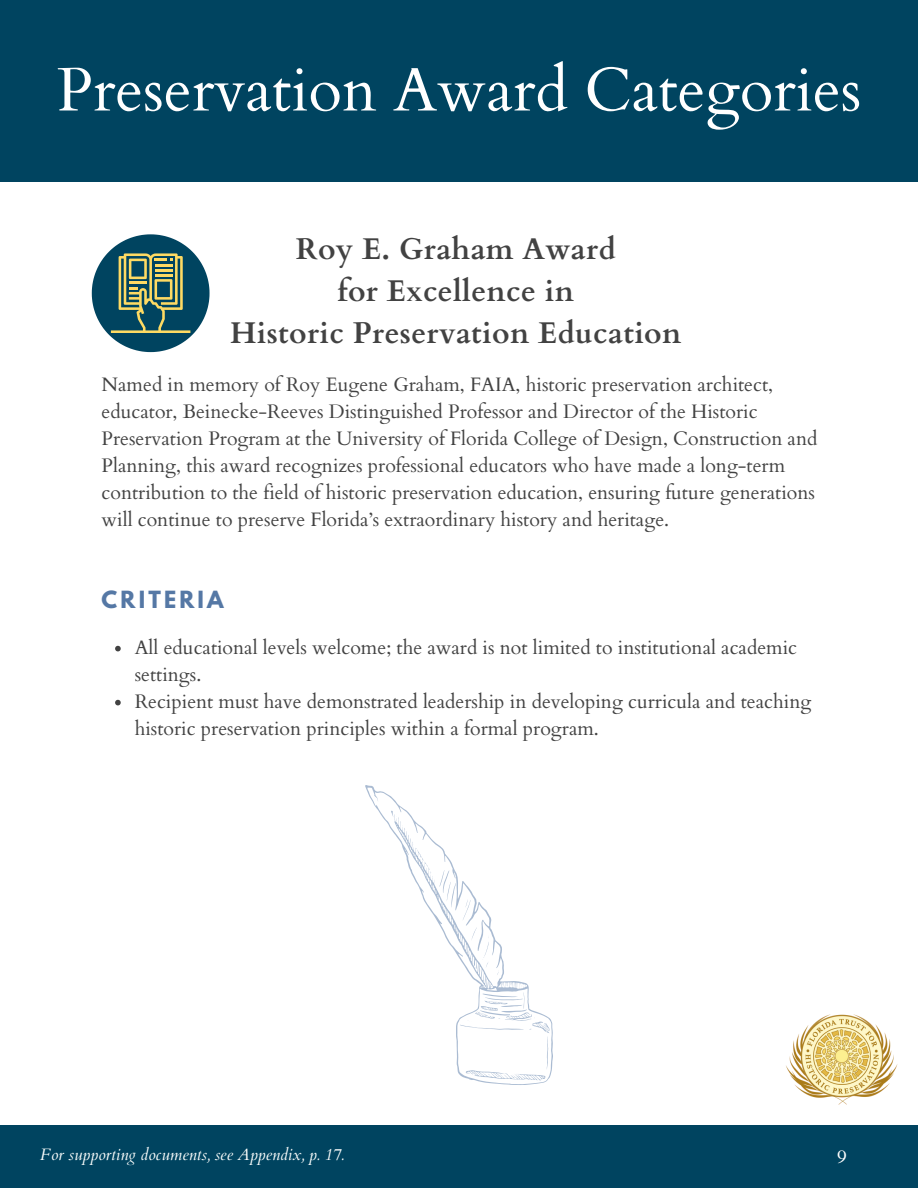
<style>
.page{position:relative;width:918px;height:1188px;background:#fff}
.page>*{position:absolute;margin:0;border:0;box-sizing:border-box;transform-origin:0 0}
.t1{font:61.5px "Cardo";color:#fff}
.t2{font:700 30px/41.7px "Cardo";letter-spacing:.015em;color:#424242;text-align:center}
.t3{font:700 21px "League Spartan";letter-spacing:.15em;color:#5578a5}
.t4{font:19.5px/27px "Cardo";color:#424242}
.t5{font:18.75px "Cardo";color:#fff}
.t6{font:italic 16.5px "Cardo";color:#fafdfc}
</style>
<div class="page">
<div style="left:0;top:0;width:918px;height:181px;background:#004460"></div>
<svg style="left:92px;top:234px;width:118px;height:118px"></svg>
<svg style="left:365px;top:785px;width:188px;height:300px"></svg>
<svg style="left:471px;top:927px;width:6px;height:14px"></svg>
<svg style="left:463px;top:899px;width:8px;height:21px"></svg>
<svg style="left:497px;top:970px;width:3px;height:5px"></svg>
<svg style="left:430px;top:871px;width:4px;height:6px"></svg>
<svg style="left:483px;top:936px;width:6px;height:32px"></svg>
<svg style="left:391px;top:811px;width:12px;height:15px"></svg>
<svg style="left:440px;top:870px;width:16px;height:38px"></svg>
<svg style="left:460px;top:985px;width:90px;height:96px"></svg>
<svg style="left:115px;top:646px;width:6px;height:5px"></svg>
<svg style="left:115px;top:700px;width:6px;height:5px"></svg>
<div style="left:0;top:1126px;width:918px;height:62px;background:#004460"></div>
<img style="left:786px;top:1014px;width:112px;height:91px">
<h1 class="t1" style="left:57px;top:50px;width:806px">Preservation Award Categories</h1>
<h2 class="t2" style="left:230px;top:229px;width:453px">Roy E. Graham Award<br>for Excellence in<br>Historic Preservation Education</h2>
<p class="t4" style="left:102px;top:371px;width:717px">Named in memory of Roy Eugene Graham, FAIA, historic preservation architect, educator, Beinecke-Reeves Distinguished Professor and Director of the Historic Preservation Program at the University of Florida College of Design, Construction and Planning, this award recognizes professional educators who have made a long-term contribution to the field of historic preservation education, ensuring future generations will continue to preserve Florida’s extraordinary history and heritage.</p>
<p class="t3" style="left:102px;top:589px;width:123px">CRITERIA</p>
<p class="t4" style="left:135px;top:634px;width:678px">All educational levels welcome; the award is not limited to institutional academic settings.<br>Recipient must have demonstrated leadership in developing curricula and teaching historic preservation principles within a formal program.</p>
<p class="t6" style="left:40px;top:1144px;width:305px">For supporting documents, see Appendix, p. 17.</p>
<p class="t5" style="left:837px;top:1145px;width:11px">9</p>
</div>
